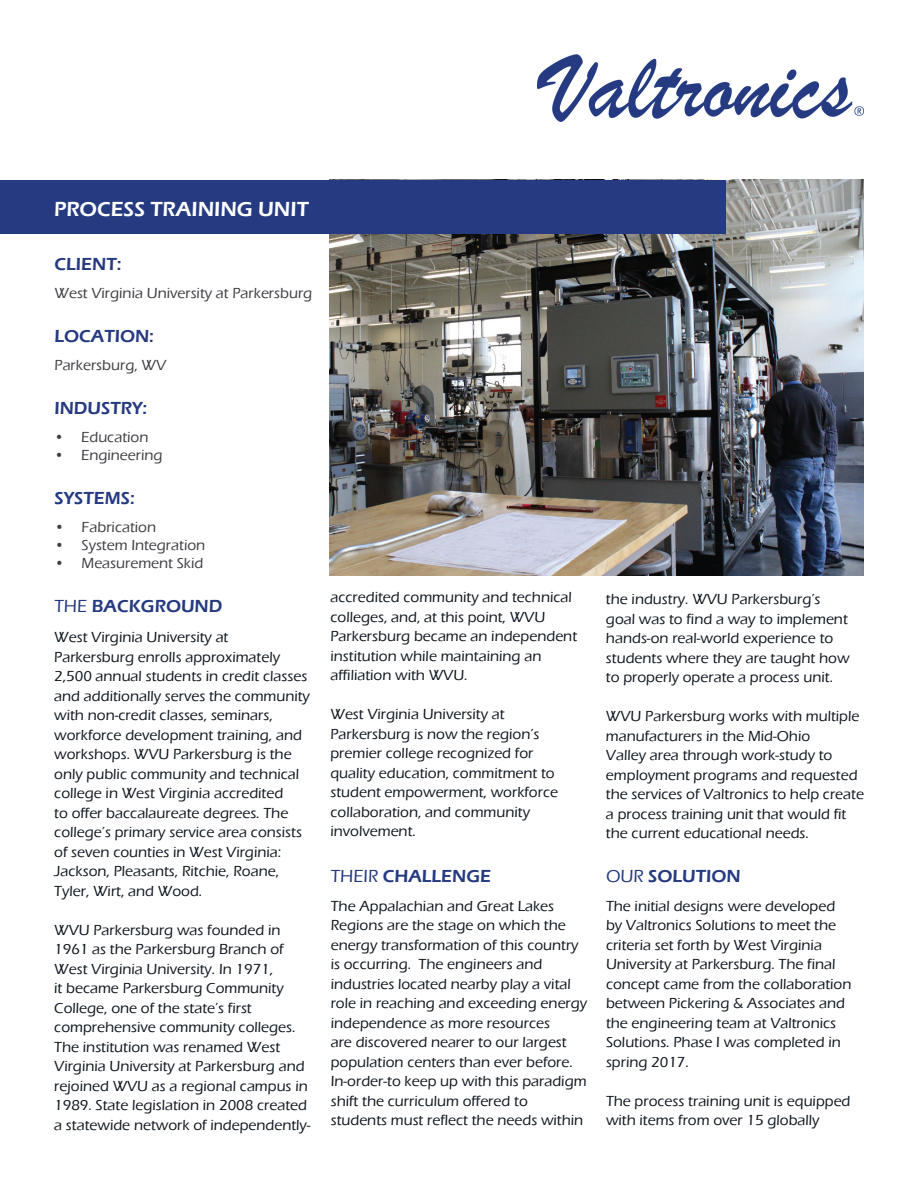
<style>
.page{position:relative;width:918px;height:1188px;background:#fff}
.page>*{position:absolute;margin:0;border:0;box-sizing:border-box;transform-origin:0 0}
.t1{font:600 21px "Eras ITC";color:#fff}
.t2{font:600 18px "Eras ITC";color:#253a80}
.t3{font:500 15px/19.5px "Eras ITC";color:#0e161e}
.t4{font:500 15px "Eras ITC";color:#3d3d43}
.s1{font-weight:500}
</style>
<div class="page">
<img style="left:329px;top:180px;width:535px;height:396px">
<div style="left:0;top:180px;width:726px;height:54px;background:#253a80"></div>
<img style="left:537px;top:54px;width:327px;height:68px">
<h1 class="t1" style="left:54px;top:197px;width:256px">PROCESS TRAINING UNIT</h1>
<p class="t2" style="left:55px;top:254px;width:68px">CLIENT:</p>
<p class="t4" style="left:55px;top:285px;width:259px">West Virginia University at Parkersburg</p>
<p class="t2" style="left:55px;top:326px;width:101px">LOCATION:</p>
<p class="t4" style="left:55px;top:357px;width:113px">Parkersburg, WV</p>
<p class="t2" style="left:55px;top:398px;width:94px">INDUSTRY:</p>
<p class="t4" style="left:54px;top:429px;width:96px">• Education</p>
<p class="t4" style="left:54px;top:447px;width:110px">• Engineering</p>
<p class="t2" style="left:55px;top:488px;width:82px">SYSTEMS:</p>
<p class="t4" style="left:55px;top:519px;width:103px">• Fabrication</p>
<p class="t4" style="left:55px;top:537px;width:152px">• System Integration</p>
<p class="t4" style="left:55px;top:555px;width:150px">• Measurement Skid</p>
<p class="t2" style="left:55px;top:596px;width:169px"><span class="s1">THE</span> BACKGROUND</p>
<p class="t3" style="left:54px;top:628px;width:257px">West Virginia University at Parkersburg enrolls approximately 2,500 annual students in credit classes and additionally serves the community with non-credit classes, seminars, workforce development training, and workshops. WVU Parkersburg is the only public community and technical college in West Virginia accredited<br>to offer baccalaureate degrees. The college’s primary service area consists of seven counties in West Virginia:<br>Jackson, Pleasants, Ritchie, Roane, Tyler, Wirt, and Wood.</p>
<p class="t3" style="left:54px;top:920px;width:258px">WVU Parkersburg was founded in 1961 as the Parkersburg Branch of West Virginia University. In 1971,<br>it became Parkersburg Community College, one of the state’s first comprehensive community colleges.<br>The institution was renamed West Virginia University at Parkersburg and rejoined WVU as a regional campus in 1989. State legislation in 2008 created a statewide network of independently-</p>
<p class="t3" style="left:330px;top:588px;width:248px">accredited community and technical colleges, and, at this point, WVU<br>Parkersburg became an independent institution while maintaining an affiliation with WVU.</p>
<p class="t3" style="left:330px;top:705px;width:229px">West Virginia University at<br>Parkersburg is now the region’s premier college recognized for quality education, commitment to student empowerment, workforce collaboration, and community involvement.</p>
<p class="t2" style="left:331px;top:866px;width:162px"><span class="s1">THEIR</span> CHALLENGE</p>
<p class="t3" style="left:606px;top:590px;width:245px">the industry. WVU Parkersburg’s goal was to find a way to implement hands-on real-world experience to students where they are taught how to properly operate a process unit.</p>
<p class="t3" style="left:606px;top:707px;width:260px">WVU Parkersburg works with multiple manufacturers in the Mid-Ohio<br>Valley area through work-study to employment programs and requested the services of Valtronics to help create a process training unit that would fit the current educational needs.</p>
<p class="t2" style="left:606px;top:866px;width:136px"><span class="s1">OUR</span> SOLUTION</p>
<p class="t3" style="left:331px;top:896px;width:258px">The Appalachian and Great Lakes Regions are the stage on which the energy transformation of this country is occurring. The engineers and industries located nearby play a vital role in reaching and exceeding energy independence as more resources<br>are discovered nearer to our largest population centers than ever before.<br>In-order-to keep up with this paradigm shift the curriculum offered to students must reflect the needs within</p>
<p class="t3" style="left:606px;top:896px;width:247px">The initial designs were developed by Valtronics Solutions to meet the criteria set forth by West Virginia University at Parkersburg. The final concept came from the collaboration between Pickering &amp; Associates and the engineering team at Valtronics Solutions. Phase I was completed in spring 2017.</p>
<p class="t3" style="left:606px;top:1091px;width:246px">The process training unit is equipped with items from over 15 globally</p>
</div>
